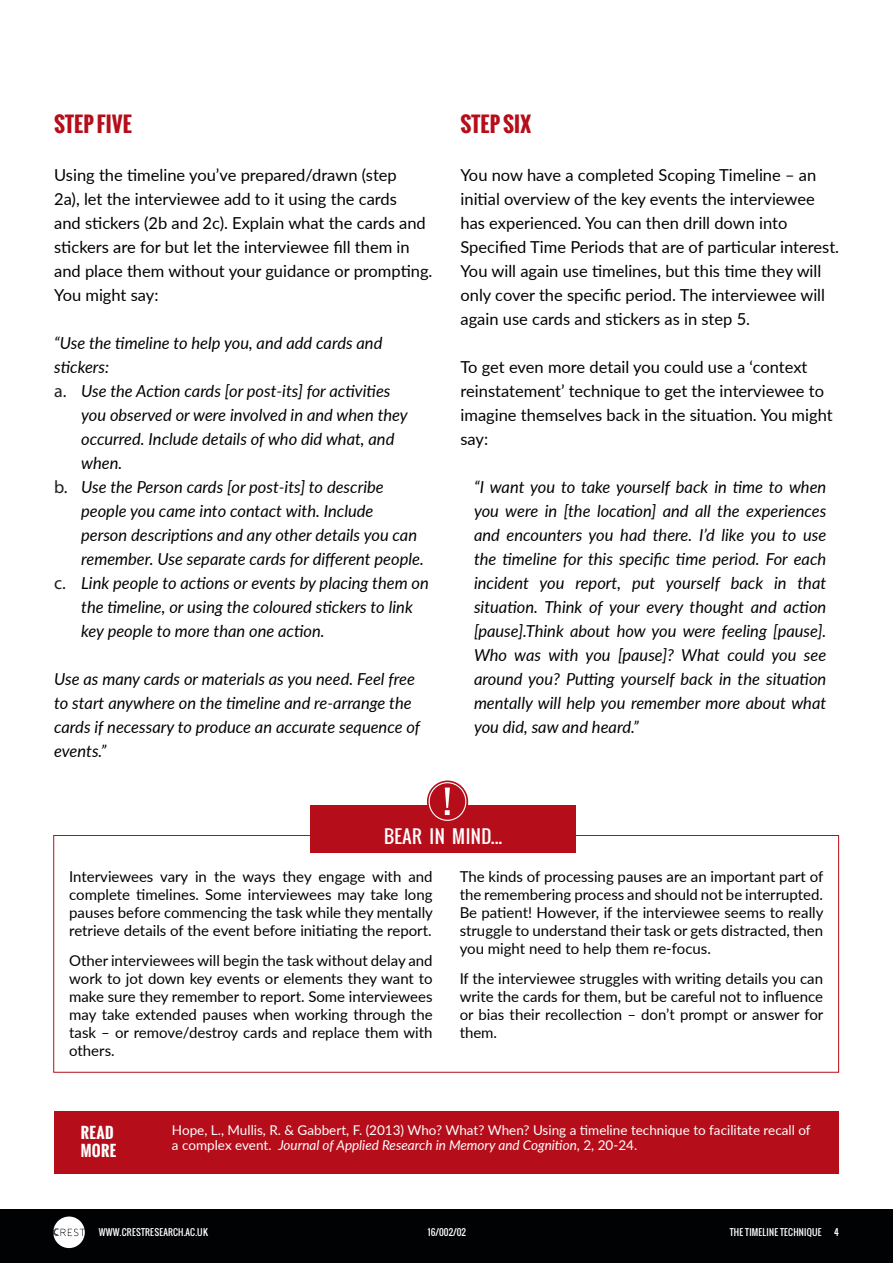
<style>
.page{position:relative;width:893px;height:1263px;background:#fff}
.page>*{position:absolute;margin:0;border:0;box-sizing:border-box;transform-origin:0 0}
.t1{font:700 21px "Oswald";color:#b50e1a}
.t2{font:18px "Oswald";letter-spacing:.025em;color:#fff}
.t3{font:italic 16.5px/24px "Lato";color:#010203}
.t4{font:16.5px/24px "Lato";color:#010203}
.t5{font:15px/18px "Lato";color:#010203;text-align:justify}
.t6{font:700 15px "Oswald";letter-spacing:.025em;color:#fff}
.t7{font:13.5px/15px "Lato";color:#fff}
.t8{font:9px "Oswald";letter-spacing:.025em;color:#fff}
.t9{font:3.75px/4.1px "DIN Bold Alternate";letter-spacing:-.075em;color:#fff}
.s1{font-family:"Myriad Pro";font-style:normal;font-size:18px;color:#231f20}
.s2{font-style:italic}
</style>
<div class="page">
<div style="left:0;top:1209px;width:893px;height:54px;background:#010203"></div>
<svg style="left:53px;top:1216px;width:32px;height:32px"></svg>
<div style="left:311px;top:805px;width:265px;height:48px;background:#b50e1a"></div>
<svg style="left:427px;top:780px;width:41px;height:43px"></svg>
<div style="left:429px;top:782px;width:37px;height:39px;border:1px solid #fff;border-radius:50%"></div>
<svg style="left:445px;top:787px;width:5px;height:28px"></svg>
<div style="left:54px;top:1111px;width:785px;height:62px;background:#b50e1a"></div>
<p class="t1" style="left:54px;top:108px;width:79px">STEP FIVE</p>
<p class="t4" style="left:54px;top:162px;width:380px">Using the timeline you’ve prepared/drawn (step<br>2a), let the interviewee add to it using the cards<br>and stickers (2b and 2c). Explain what the cards and stickers are for but let the interviewee fill them in and place them without your guidance or prompting.<br>You might say:</p>
<p class="t3" style="left:54px;top:330px;width:330px">“Use the timeline to help you, and add cards and stickers:</p>
<p class="t3" style="left:81px;top:378px;width:328px;text-indent:-27px"><span class="s1">a.</span> Use the Action cards [or post-its] for activities you observed or were involved in and when they occurred. Include details of who did what, and when.</p>
<p class="t3" style="left:81px;top:474px;width:344px;text-indent:-27px"><span class="s1">b.</span> Use the Person cards [or post-its] to describe people you came into contact with. Include<br>person descriptions and any other details you can remember. Use separate cards for different people.</p>
<p class="t3" style="left:81px;top:570px;width:349px;text-indent:-27px"><span class="s1">c.</span> Link people to actions or events by placing them on the timeline, or using the coloured stickers to link key people to more than one action.</p>
<p class="t3" style="left:54px;top:666px;width:367px">Use as many cards or materials as you need. Feel free to start anywhere on the timeline and re-arrange the cards if necessary to produce an accurate sequence of events.”</p>
<p class="t1" style="left:460px;top:108px;width:72px">STEP SIX</p>
<p class="t4" style="left:460px;top:162px;width:380px">You now have a completed Scoping Timeline – an initial overview of the key events the interviewee has experienced. You can then drill down into Specified Time Periods that are of particular interest.<br>You will again use timelines, but this time they will only cover the specific period. The interviewee will again use cards and stickers as in step 5.</p>
<p class="t4" style="left:460px;top:354px;width:374px">To get even more detail you could use a ‘context reinstatement’ technique to get the interviewee to imagine themselves back in the situation. You might say:</p>
<p class="t3" style="left:474px;top:474px;width:354px;text-align:justify">“I want you to take yourself back in time to when you were in [the location] and all the experiences and encounters you had there. I’d like you to use the timeline for this specific time period. For each incident you report, put yourself back in that situation. Think of your every thought and action [pause].Think about how you were feeling [pause].<br>Who was with you [pause]? What could you see around you? Putting yourself back in the situation mentally will help you remember more about what you did, saw and heard.”</p>
<p class="t2" style="left:384px;top:823px;width:120px">BEAR IN MIND...</p>
<p class="t5" style="left:69px;top:866px;width:365px">Interviewees vary in the ways they engage with and complete timelines. Some interviewees may take long pauses before commencing the task while they mentally retrieve details of the event before initiating the report.</p>
<p class="t5" style="left:69px;top:950px;width:365px">Other interviewees will begin the task without delay and work to jot down key events or elements they want to make sure they remember to report. Some interviewees may take extended pauses when working through the task – or remove/destroy cards and replace them with others.</p>
<p class="t5" style="left:460px;top:866px;width:365px">The kinds of processing pauses are an important part of the remembering process and should not be interrupted.<br>Be patient! However, if the interviewee seems to really struggle to understand their task or gets distracted, then you might need to help them re-focus.</p>
<p class="t5" style="left:460px;top:968px;width:365px">If the interviewee struggles with writing details you can write the cards for them, but be careful not to influence or bias their recollection – don’t prompt or answer for them.</p>
<p class="t6" style="left:81px;top:1121px;width:34px">READ</p>
<p class="t6" style="left:81px;top:1139px;width:37px">MORE</p>
<p class="t7" style="left:172px;top:1122px;width:640px">Hope, L., Mullis, R. &amp; Gabbert, F. (2013) Who? What? When? Using a timeline technique to facilitate recall of a complex event. <span class="s2">Journal of Applied Research in Memory and Cognition</span>, 2, 20-24.</p>
<p class="t8" style="left:99px;top:1225px;width:111px">WWW.CRESTRESEARCH.AC.UK</p>
<p class="t8" style="left:730px;top:1225px;width:94px">THE TIMELINE TECHNIQUE</p>
<p class="t8" style="left:834px;top:1225px;width:6px">4</p>
<p class="t8" style="left:428px;top:1225px;width:40px">16/002/02</p>
<p class="t9" style="left:89px;top:1228px;width:53px">CENTRE FOR RESEARCH AND<br>EVIDENCE ON SECURITY THREATS</p>
</div>
